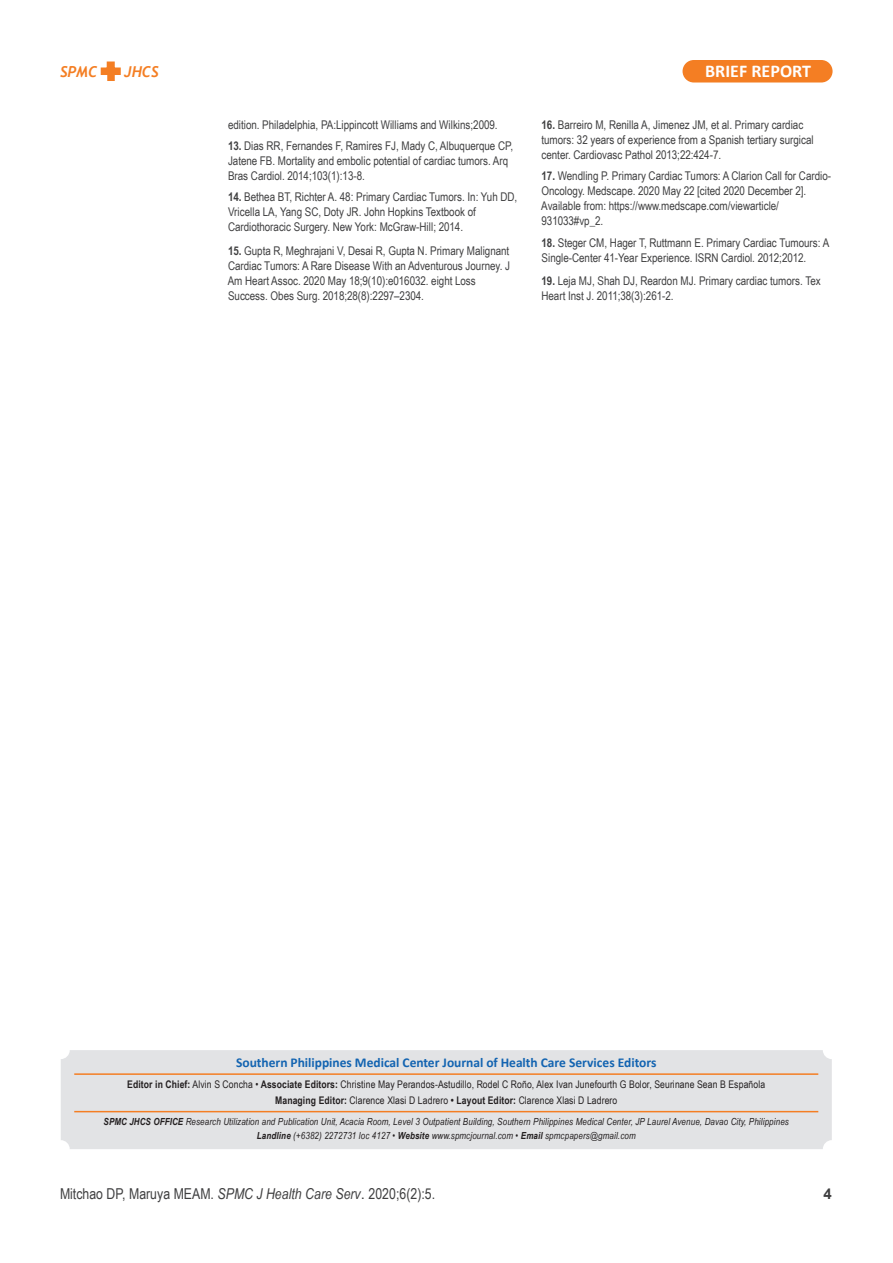
<style>
.page{position:relative;width:893px;height:1263px;background:#fff}
.page>*{position:absolute;margin:0;border:0;box-sizing:border-box;transform-origin:0 0}
.t1{font:700 18px "Calibri";color:#fff}
.t2{font:15px "Arial Narrow";letter-spacing:.005em;color:#3f3f40}
.t3{font:italic 700 15px "Trebuchet";color:#f47e23}
.t4{font:700 15px "Arial";color:#3f3f40}
.t5{font:700 13.5px "Calibri";letter-spacing:-.005em;color:#1364b1}
.t6{font:12px/15px "Arial Narrow";letter-spacing:-.005em;color:#3f3f40}
.t7{font:10.5px/16.5px "Arial Narrow";letter-spacing:.01em;color:#231f20;text-align:center}
.t8{font:italic 9.75px/13.5px "Arial Narrow";letter-spacing:.015em;color:#231f20;text-align:center}
.s1{font-weight:700}
.s2{font-style:normal}
.s3{font-style:italic}
.s4{font-family:"Arial"}
</style>
<div class="page">
<div style="left:682px;top:60px;width:150px;height:22px;background:#f47e23;border-radius:11px"></div>
<svg style="left:100px;top:62px;width:21px;height:19px"></svg>
<div style="left:61px;top:1050px;width:771px;height:99px;background:#e2e3e5;border-radius:9px"></div>
<hr style="left:74px;top:1073px;width:744px;height:2px;background:#f47e23">
<hr style="left:74px;top:1111px;width:744px;height:1px;background:#f47e23">
<p class="t3" style="left:60px;top:62px;width:39px">SPMC</p>
<p class="t3" style="left:124px;top:62px;width:36px">JHCS</p>
<h1 class="t1" style="left:705px;top:63px;width:107px">BRIEF REPORT</h1>
<p class="t6" style="left:228px;top:117px;width:271px">edition. Philadelphia, PA:Lippincott Williams and Wilkins;2009.</p>
<p class="t6" style="left:228px;top:138px;width:287px"><span class="s1">13.</span> Dias RR, Fernandes F, Ramires FJ, Mady C, Albuquerque CP,<br>Jatene FB. Mortality and embolic potential of cardiac tumors. Arq<br>Bras Cardiol. 2014;103(1):13-8.</p>
<p class="t6" style="left:228px;top:189px;width:291px"><span class="s1">14.</span> Bethea BT, Richter A. 48: Primary Cardiac Tumors. In: Yuh DD,<br>Vricella LA, Yang SC, Doty JR. John Hopkins Textbook of<br>Cardiothoracic Surgery. New York: McGraw-Hill; 2014.</p>
<p class="t6" style="left:228px;top:243px;width:284px"><span class="s1">15.</span> Gupta R, Meghrajani V, Desai R, Gupta N. Primary Malignant Cardiac Tumors: A Rare Disease With an Adventurous Journey. J Am Heart Assoc. 2020 May 18;9(10):e016032. eight Loss Success. Obes Surg. 2018;28(8):2297–2304.</p>
<p class="t6" style="left:542px;top:117px;width:274px"><span class="s1">16.</span> Barreiro M, Renilla A, Jimenez JM, et al. Primary cardiac tumors: 32 years of experience from a Spanish tertiary surgical center. Cardiovasc Pathol 2013;22:424-7.</p>
<p class="t6" style="left:541px;top:168px;width:291px"><span class="s1">17.</span> Wendling P. Primary Cardiac Tumors: A Clarion Call for Cardio-Oncology. Medscape. 2020 May 22 [cited 2020 December 2].<br>Available from: https://www.medscape.com/viewarticle/ 931033#vp_2.</p>
<p class="t6" style="left:542px;top:235px;width:289px"><span class="s1">18.</span> Steger CM, Hager T, Ruttmann E. Primary Cardiac Tumours: A<br>Single-Center 41-Year Experience. ISRN Cardiol. 2012;2012.</p>
<p class="t6" style="left:542px;top:273px;width:281px"><span class="s1">19.</span> Leja MJ, Shah DJ, Reardon MJ. Primary cardiac tumors. Tex<br>Heart Inst J. 2011;38(3):261-2.</p>
<p class="t5" style="left:236px;top:1057px;width:422px">Southern Philippines Medical Center Journal of Health Care Services Editors</p>
<p class="t7" style="left:127px;top:1076px;width:639px"><span class="s1">Editor in Chief:</span> Alvin S Concha • <span class="s1">Associate Editors:</span> Christine May Perandos-Astudillo, Rodel C Roño, Alex Ivan Junefourth G Bolor, Seurinane Sean B Española<br><span class="s1">Managing Editor:</span> Clarence Xlasi D Ladrero <span class="s1">• Layout Editor:</span> Clarence Xlasi D Ladrero</p>
<p class="t8" style="left:104px;top:1115px;width:687px"><span class="s1">SPMC JHCS OFFICE</span> Research Utilization and Publication Unit, Acacia Room, Level 3 Outpatient Building, Southern Philippines Medical Center, JP Laurel Avenue, Davao City, Philippines<br><span class="s1">Landline</span> (+6382) 2272731 loc 4127 <span class="s2">•</span> <span class="s1">Website</span> www.spmcjournal.com <span class="s2">•</span> <span class="s1">Email</span> spmcpapers@gmail.com</p>
<p class="t2" style="left:60px;top:1185px;width:377px">Mitchao DP, Maruya MEAM. <span class="s3">SPMC J Health Care Serv</span><span class="s4">.</span> 2020;6(2):5.</p>
<p class="t4" style="left:823px;top:1185px;width:10px">4</p>
</div>
